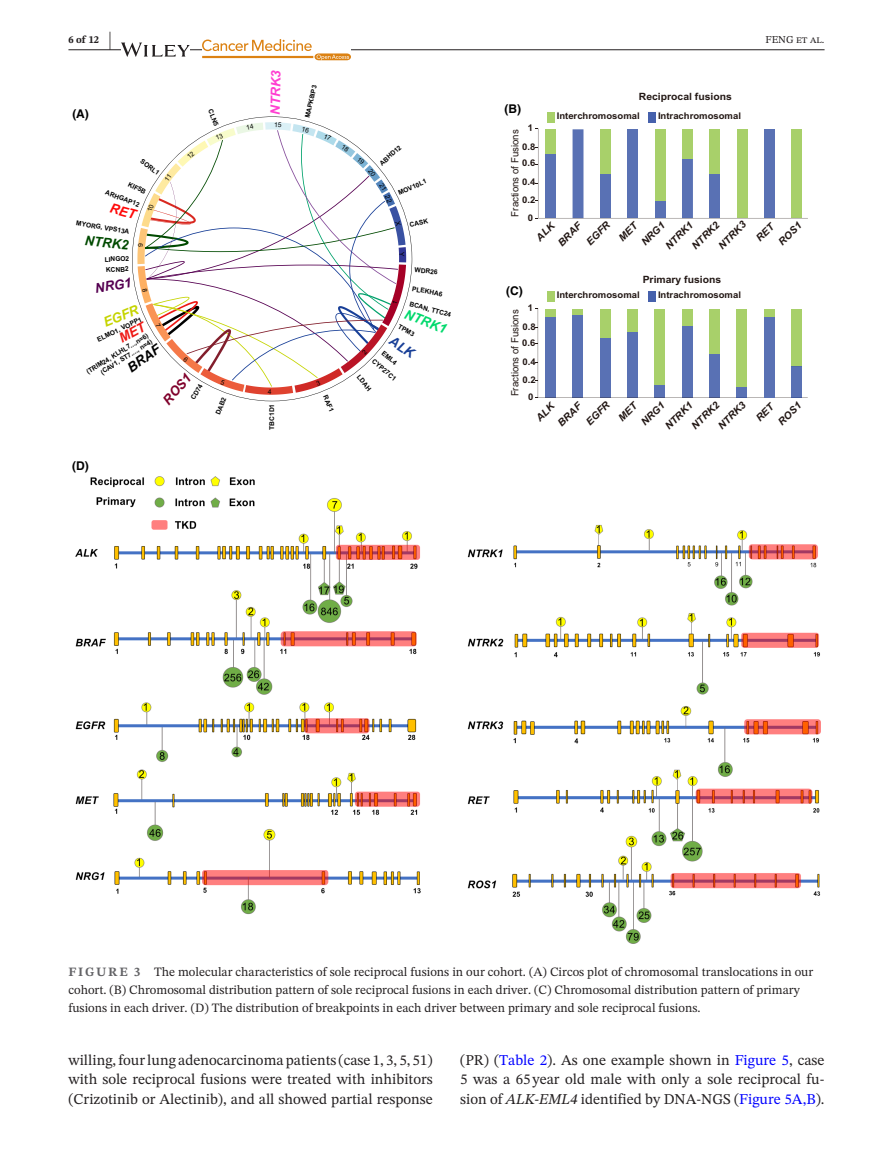
<style>
.page{position:relative;width:893px;height:1174px;background:#fff}
.page>*{position:absolute;margin:0;border:0;box-sizing:border-box;transform-origin:0 0}
.t1{font:15px/19.5px "STIX Two Text";color:#231f20;text-align:justify}
.t2{font:italic 700 13.35px "Arial";color:#00d96c}
.t3{font:italic 700 13.35px "Arial";color:#004a00}
.t4{font:italic 700 13.35px "Arial";color:#000}
.t5{font:italic 700 13.35px "Arial";color:#c5d400}
.t6{font:italic 700 13.35px "Arial";color:#550051}
.t7{font:italic 700 13.2px "Arial";color:#ff3fd1}
.t8{font:italic 700 13.2px "Arial";color:#7f002b}
.t9{font:12.75px/18px "STIX Two Text";color:#231f20}
.t10{font:700 12px "Helvetica LT Std";color:#000}
.t11{font:10.5px "STIX Two Text";color:#231f20}
.t12{font:700 10.5px "STIX Two Text";color:#231f20}
.t13{font:italic 700 10.05px/18.8px "Arial";color:#231815;scale:1.04 1}
.t14{font:10.05px "Arial";color:#231815}
.t15{font:700 10.05px "Arial";color:#231815;scale:1.04 1}
.t16{font:700 9.15px/17.9px "Arial";color:#231815;text-align:center;scale:1.04 1}
.t17{font:700 6.75px "Arial";color:#000}
.t18{font:700 6.6px/12.6px "Arial";color:#000}
.s1{font-size:21px}
.s2{font-weight:700;color:#636366}
.s3{color:#00f}
.s4{font-style:italic}
</style>
<div class="page">
<hr style="left:68px;top:49px;width:756px;height:1px;background:#231f20">
<svg style="left:121px;top:43px;width:69px;height:14px"></svg>
<svg style="left:202px;top:39px;width:149px;height:21px"></svg>
<div style="left:547px;top:291px;width:8px;height:10px;background:#a8d06a"></div>
<div style="left:648px;top:291px;width:8px;height:10px;background:#4661ac"></div>
<div style="left:547px;top:112px;width:8px;height:10px;background:#a8d06a"></div>
<div style="left:648px;top:112px;width:8px;height:10px;background:#4661ac"></div>
<img style="left:76px;top:476px;width:745px;height:467px">
<svg style="left:535px;top:308px;width:273px;height:90px"></svg>
<svg style="left:132px;top:122px;width:281px;height:273px"></svg>
<svg style="left:535px;top:128px;width:273px;height:91px"></svg>
<p class="t12" style="left:68px;top:32px;width:44px">6 of 12 <span class="s1">|</span></p>
<p class="t11" style="left:765px;top:32px;width:60px">FENG et al.</p>
<p class="t7" style="left:267px;top:115px;width:46px;rotate:-89deg">NTRK3</p>
<p class="t18" style="left:301px;top:116px;width:35px;rotate:-77deg">MAPK8IP3</p>
<p class="t10" style="left:72px;top:106px;width:18px">(A)</p>
<p class="t10" style="left:504px;top:102px;width:18px">(B)</p>
<p class="t18" style="left:216px;top:107px;width:19px;rotate:68deg">CLN5</p>
<p class="t18" style="left:145px;top:155px;width:24px;rotate:38deg">SORL1</p>
<p class="t18" style="left:131px;top:178px;width:21px;rotate:27deg">KIF5B</p>
<p class="t18" style="left:108px;top:186px;width:37px;rotate:20deg">ARHGAP12</p>
<p class="t17" style="left:77px;top:218px;width:55px;rotate:10deg">MYORG, VPS13A</p>
<p class="t3" style="left:86px;top:232px;width:45px;rotate:5deg">NTRK2</p>
<p class="t17" style="left:105px;top:254px;width:26px;rotate:-1deg">LINGO2</p>
<p class="t17" style="left:106px;top:265px;width:24px;rotate:-4deg">KCNB2</p>
<p class="t6" style="left:94px;top:279px;width:38px;rotate:-9deg">NRG1</p>
<p class="t5" style="left:101px;top:315px;width:38px;rotate:-23deg">EGFR</p>
<p class="t18" style="left:84px;top:367px;width:73px;rotate:-32deg">(TRIM24, KLHL7...,n=6)</p>
<p class="t18" style="left:95px;top:334px;width:50px;rotate:-25deg">ELMO1, VOPP1</p>
<p class="t18" style="left:98px;top:367px;width:61px;rotate:-32deg">(CAV1, ST7...., n=4)</p>
<p class="t4" style="left:124px;top:362px;width:38px;rotate:-36deg">BRAF</p>
<p class="t8" style="left:159px;top:397px;width:38px;rotate:-50deg">ROS1</p>
<p class="t18" style="left:187px;top:396px;width:19px;rotate:-61deg">CD74</p>
<p class="t18" style="left:212px;top:412px;width:20px;rotate:-69deg">DAB2</p>
<p class="t10" style="left:72px;top:458px;width:18px">(D)</p>
<p class="t18" style="left:266px;top:430px;width:28px;rotate:-90deg">T B C D1 1</p>
<p class="t18" style="left:331px;top:393px;width:19px;rotate:67deg">RAF1</p>
<p class="t18" style="left:376px;top:159px;width:28px;rotate:-42deg">ABHD12</p>
<p class="t18" style="left:396px;top:187px;width:32px;rotate:-24deg">MOV10L1</p>
<p class="t17" style="left:409px;top:220px;width:20px;rotate:-11deg">CASK</p>
<p class="t17" style="left:415px;top:265px;width:25px;rotate:4deg">WDR26</p>
<p class="t17" style="left:411px;top:299px;width:44px;rotate:15deg">BCAN, TTC24</p>
<p class="t17" style="left:413px;top:284px;width:32px;rotate:10deg">PLEKHA6</p>
<p class="t2" style="left:408px;top:305px;width:45px;rotate:21deg">NTRK1</p>
<p class="t18" style="left:402px;top:320px;width:19px;rotate:30deg">TPM3</p>
<p class="t18" style="left:385px;top:346px;width:31px;text-indent:2px;rotate:40deg">EML4<br>CYP27C1</p>
<p class="t18" style="left:363px;top:372px;width:20px;rotate:51deg">LDAH</p>
<p class="t14" style="left:508px;top:216px;width:89px;rotate:-90deg">Fractions of Fusions</p>
<p class="t16" style="left:522px;top:138px;width:14px">0.8</p>
<p class="t16" style="left:522px;top:173px;width:14px">0.4<br>0.2<br>0</p>
<p class="t10" style="left:506px;top:283px;width:18px">(C)</p>
<p class="t14" style="left:508px;top:396px;width:89px;rotate:-90deg">Fractions of Fusions</p>
<p class="t16" style="left:522px;top:317px;width:14px">0.8</p>
<p class="t16" style="left:522px;top:353px;width:14px">0.4<br>0.2<br>0</p>
<p class="t15" style="left:639px;top:89px;width:91px">Reciprocal fusions</p>
<p class="t16" style="left:557px;top:107px;width:81px">Interchromosomal</p>
<p class="t16" style="left:658px;top:107px;width:81px">Intrachromosomal</p>
<p class="t13" style="left:687px;top:241px;width:35px;rotate:-45deg">NTRK2</p>
<p class="t13" style="left:713px;top:241px;width:35px;rotate:-45deg">NTRK3</p>
<p class="t13" style="left:761px;top:224px;width:29px;text-indent:-13px;rotate:-45deg">RET<br>ROS1</p>
<p class="t13" style="left:553px;top:238px;width:29px;rotate:-45deg">BRAF</p>
<p class="t13" style="left:582px;top:237px;width:29px;rotate:-45deg">EGFR</p>
<p class="t13" style="left:623px;top:224px;width:29px;text-indent:-13px;rotate:-45deg">MET<br>NRG1</p>
<p class="t13" style="left:660px;top:241px;width:35px;rotate:-45deg">NTRK1</p>
<p class="t15" style="left:643px;top:272px;width:77px">Primary fusions</p>
<p class="t16" style="left:557px;top:286px;width:81px">Interchromosomal</p>
<p class="t16" style="left:658px;top:286px;width:81px">Intrachromosomal</p>
<p class="t13" style="left:687px;top:421px;width:35px;rotate:-45deg">NTRK2</p>
<p class="t13" style="left:713px;top:421px;width:35px;rotate:-45deg">NTRK3</p>
<p class="t13" style="left:760px;top:404px;width:29px;text-indent:-13px;rotate:-45deg">RET<br>ROS1</p>
<p class="t13" style="left:553px;top:418px;width:29px;rotate:-45deg">BRAF</p>
<p class="t13" style="left:581px;top:417px;width:29px;rotate:-45deg">EGFR</p>
<p class="t13" style="left:623px;top:404px;width:29px;text-indent:-13px;rotate:-45deg">MET<br>NRG1</p>
<p class="t13" style="left:660px;top:421px;width:35px;rotate:-45deg">NTRK1</p>
<p class="t9" style="left:68px;top:962px;width:746px"><span class="s2">FIGURE 3</span> The molecular characteristics of sole reciprocal fusions in our cohort. (A) Circos plot of chromosomal translocations in our cohort. (B) Chromosomal distribution pattern of sole reciprocal fusions in each driver. (C) Chromosomal distribution pattern of primary fusions in each driver. (D) The distribution of breakpoints in each driver between primary and sole reciprocal fusions.</p>
<p class="t1" style="left:68px;top:1050px;width:366px">willing, four lung adenocarcinoma patients (case 1, 3, 5, 51) with sole reciprocal fusions were treated with inhibitors (Crizotinib or Alectinib), and all showed partial response</p>
<p class="t1" style="left:460px;top:1050px;width:366px">(PR) (<span class="s3">Table 2</span>). As one example shown in <span class="s3">Figure 5</span>, case 5 was a 65 year old male with only a sole reciprocal fu&shy;sion of <span class="s4">ALK-EML4</span> identified by DNA-NGS (<span class="s3">Figure 5A,B</span>).</p>
</div>
